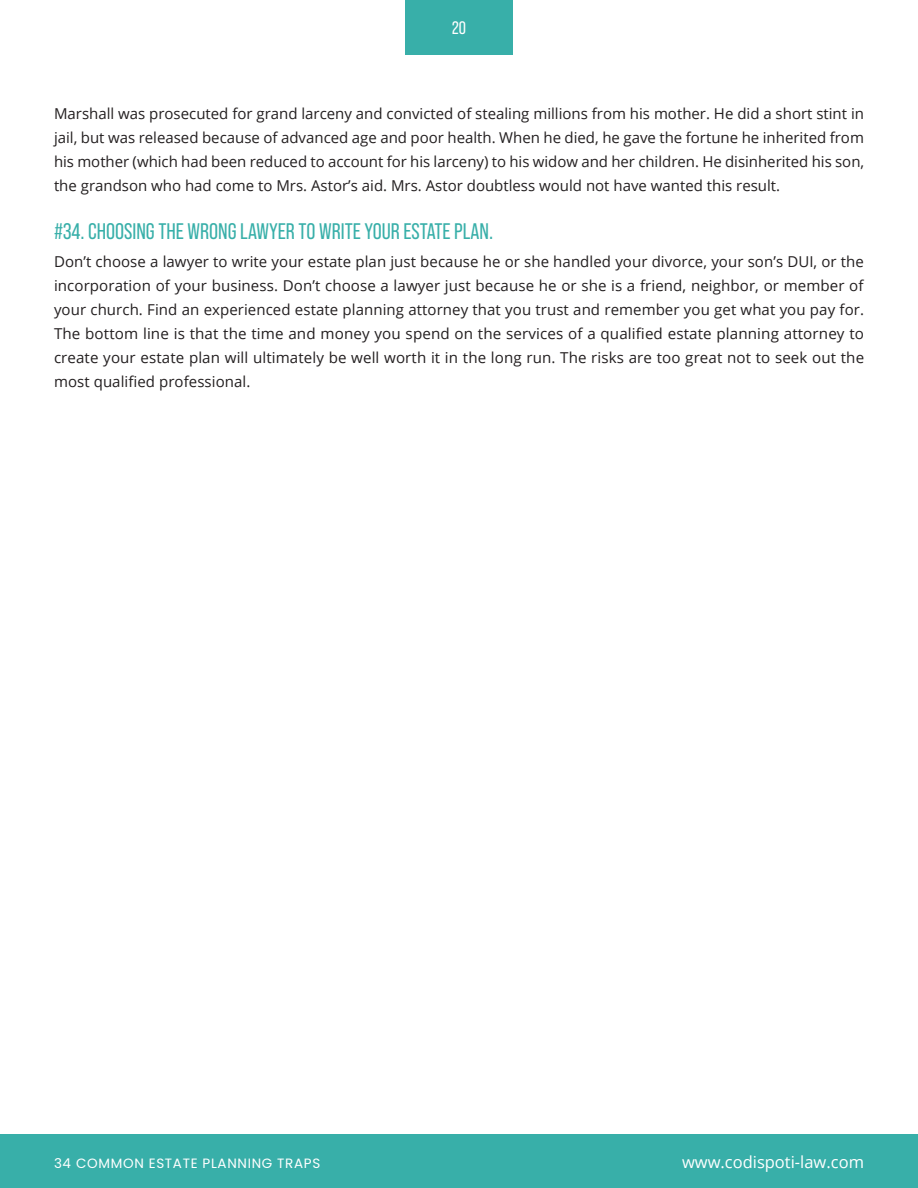
<style>
.page{position:relative;width:918px;height:1188px;background:#fff}
.page>*{position:absolute;margin:0;border:0;box-sizing:border-box;transform-origin:0 0}
.H2_-_Heading_2{font:22.5px "Bebas Neue Pro";color:#38afa9}
.t1{font:18px "Bebas Neue Pro";color:#fff}
.t2{font:16.5px "Open Sans";color:#fff}
.P1_-_Basic_Paragraph{font:15px/24px "Open Sans";letter-spacing:.005em;color:#231f20;text-align:justify}
.t3{font:13.5px "Poppins";letter-spacing:.05em;color:#fff}
</style>
<div class="page">
<div style="left:405px;top:0;width:108px;height:54px;background:#38afa9"></div>
<div style="left:0;top:1134px;width:918px;height:54px;background:#38afa9"></div>
<p class="t1" style="left:452px;top:18px;width:15px">20</p>
<p class="P1_-_Basic_Paragraph" style="left:54px;top:101px;width:812px">Marshall was prosecuted for grand larceny and convicted of stealing millions from his mother. He did a short stint in jail, but was released because of advanced age and poor health. When he died, he gave the fortune he inherited from his mother (which had been reduced to account for his larceny) to his widow and her children. He disinherited his son, the grandson who had come to Mrs. Astor’s aid. Mrs. Astor doubtless would not have wanted this result.</p>
<p class="H2_-_Heading_2" style="left:54px;top:218px;width:441px">#34. CHOOSING THE WRONG LAWYER TO WRITE YOUR ESTATE PLAN.</p>
<p class="P1_-_Basic_Paragraph" style="left:54px;top:249px;width:812px">Don’t choose a lawyer to write your estate plan just because he or she handled your divorce, your son’s DUI, or the incorporation of your business. Don’t choose a lawyer just because he or she is a friend, neighbor, or member of your church. Find an experienced estate planning attorney that you trust and remember you get what you pay for.<br>The bottom line is that the time and money you spend on the services of a qualified estate planning attorney to create your estate plan will ultimately be well worth it in the long run. The risks are too great not to seek out the most qualified professional.</p>
<p class="t3" style="left:54px;top:1156px;width:268px">34 COMMON ESTATE PLANNING TRAPS</p>
<p class="t2" style="left:682px;top:1151px;width:184px">www.codispoti-law.com</p>
</div>
